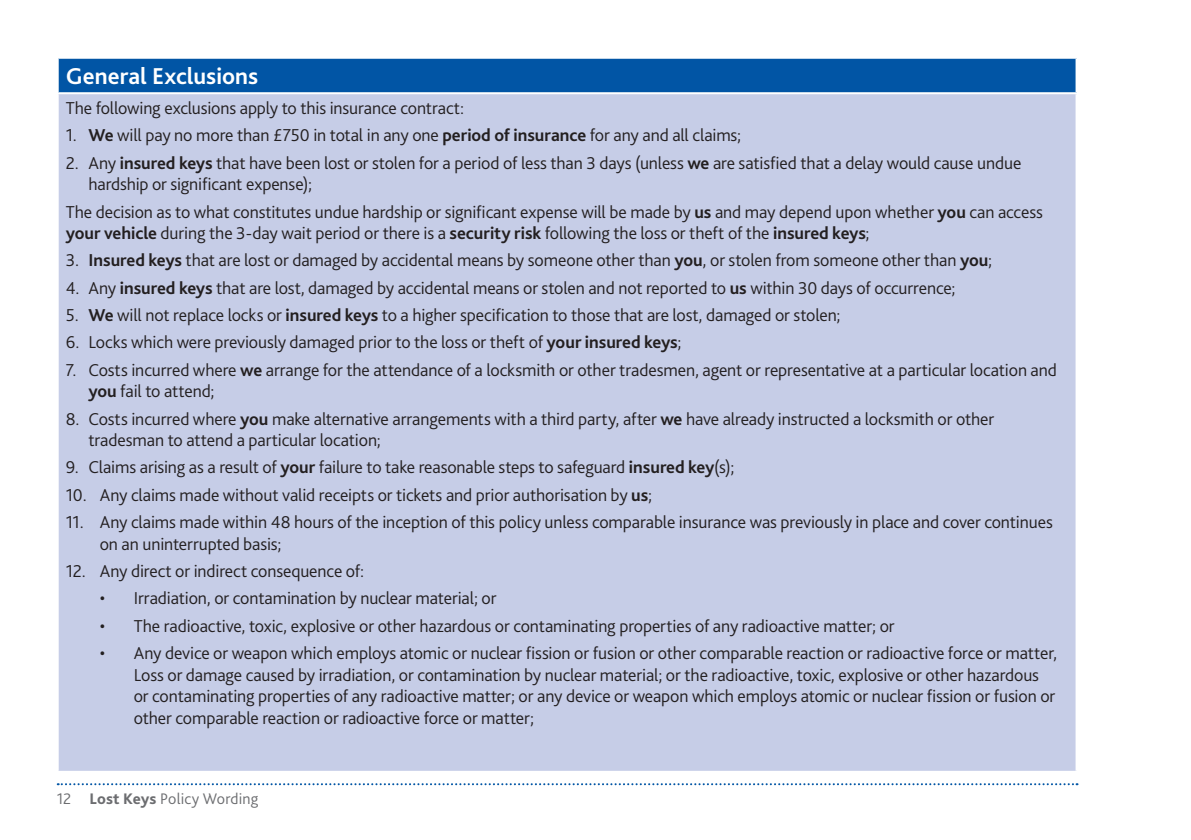
<style>
.page{position:relative;width:1191px;height:840px;background:#fff}
.page>*{position:absolute;margin:0;border:0;box-sizing:border-box;transform-origin:0 0}
.t1{font:700 24px "Bliss Pro";color:#fff}
.t2{font:300 18px/21.6px "Bliss Pro";letter-spacing:-.005em;color:#231f20}
.t3{font:300 16px "Bliss Pro";letter-spacing:.01em;color:#6c6d70}
.s1{font-weight:700}
.s2{font-weight:800}
</style>
<div class="page">
<svg style="left:58px;top:783px;width:1019px;height:1px"></svg>
<div style="left:58px;top:58px;width:1018px;height:35px;background:#0155a5"></div>
<div style="left:58px;top:93px;width:1018px;height:678px;background:#c6cde7"></div>
<hr style="left:57px;top:57px;width:1020px;height:2px;background:#fff">
<hr style="left:57px;top:59px;width:2px;height:33px;background:#fff">
<hr style="left:1075px;top:59px;width:2px;height:33px;background:#fff">
<hr style="left:57px;top:92px;width:1020px;height:2px;background:#fff">
<hr style="left:57px;top:94px;width:2px;height:676px;background:#fff">
<hr style="left:1075px;top:94px;width:2px;height:676px;background:#fff">
<hr style="left:57px;top:770px;width:1020px;height:2px;background:#fff">
<p class="t1" style="left:66px;top:61px;width:194px">General Exclusions</p>
<p class="t2" style="left:66px;top:97px;width:400px">The following exclusions apply to this insurance contract:</p>
<p class="t2" style="left:66px;top:124px;width:677px">1. <span class="s1">We</span> will pay no more than £750 in total in any one <span class="s1">period of insurance</span> for any and all claims;</p>
<p class="t2" style="left:88px;top:151px;width:934px;text-indent:-23px">2. Any <span class="s1">insured keys</span> that have been lost or stolen for a period of less than 3 days (unless <span class="s1">we</span> are satisfied that a delay would cause undue hardship or significant expense);</p>
<p class="t2" style="left:66px;top:200px;width:978px">The decision as to what constitutes undue hardship or significant expense will be made by <span class="s1">us</span> and may depend upon whether <span class="s1">you</span> can access <span class="s1">your vehicle</span> during the 3-day wait period or there is a <span class="s1">security risk</span> following the loss or theft of the <span class="s1">insured keys</span>;</p>
<p class="t2" style="left:66px;top:249px;width:928px">3. <span class="s1">Insured keys</span> that are lost or damaged by accidental means by someone other than <span class="s1">you</span>, or stolen from someone other than <span class="s1">you</span>;</p>
<p class="t2" style="left:66px;top:276px;width:891px">4. Any <span class="s1">insured keys</span> that are lost, damaged by accidental means or stolen and not reported to <span class="s1">us</span> within 30 days of occurrence;</p>
<p class="t2" style="left:66px;top:303px;width:776px">5. <span class="s1">We</span> will not replace locks or <span class="s1">insured keys</span> to a higher specification to those that are lost, damaged or stolen;</p>
<p class="t2" style="left:66px;top:331px;width:617px">6. Locks which were previously damaged prior to the loss or theft of <span class="s1">your insured keys</span>;</p>
<p class="t2" style="left:88px;top:358px;width:970px;text-indent:-23px">7. Costs incurred where <span class="s1">we</span> arrange for the attendance of a locksmith or other tradesmen, agent or representative at a particular location and <span class="s1">you</span> fail to attend;</p>
<p class="t2" style="left:88px;top:407px;width:907px;text-indent:-23px">8. Costs incurred where <span class="s1">you</span> make alternative arrangements with a third party, after <span class="s1">we</span> have already instructed a locksmith or other tradesman to attend a particular location;</p>
<p class="t2" style="left:66px;top:456px;width:670px">9. Claims arising as a result of <span class="s1">your</span> failure to take reasonable steps to safeguard <span class="s1">insured key</span>(s);</p>
<p class="t2" style="left:66px;top:483px;width:588px">10. Any claims made without valid receipts or tickets and prior authorisation by <span class="s1">us</span>;</p>
<p class="t2" style="left:100px;top:510px;width:954px;text-indent:-34px">11. Any claims made within 48 hours of the inception of this policy unless comparable insurance was previously in place and cover continues on an uninterrupted basis;</p>
<p class="t2" style="left:66px;top:559px;width:300px">12. Any direct or indirect consequence of:</p>
<p class="t2" style="left:100px;top:586px;width:398px">• Irradiation, or contamination by nuclear material; or</p>
<p class="t2" style="left:100px;top:614px;width:796px">• The radioactive, toxic, explosive or other hazardous or contaminating properties of any radioactive matter; or</p>
<p class="t2" style="left:134px;top:641px;width:924px;text-indent:-34px">• Any device or weapon which employs atomic or nuclear fission or fusion or other comparable reaction or radioactive force or matter, Loss or damage caused by irradiation, or contamination by nuclear material; or the radioactive, toxic, explosive or other hazardous or contaminating properties of any radioactive matter; or any device or weapon which employs atomic or nuclear fission or fusion or other comparable reaction or radioactive force or matter;</p>
<p class="t3" style="left:57px;top:788px;width:203px">12 <span class="s2">Lost Keys</span> Policy Wording</p>
</div>
